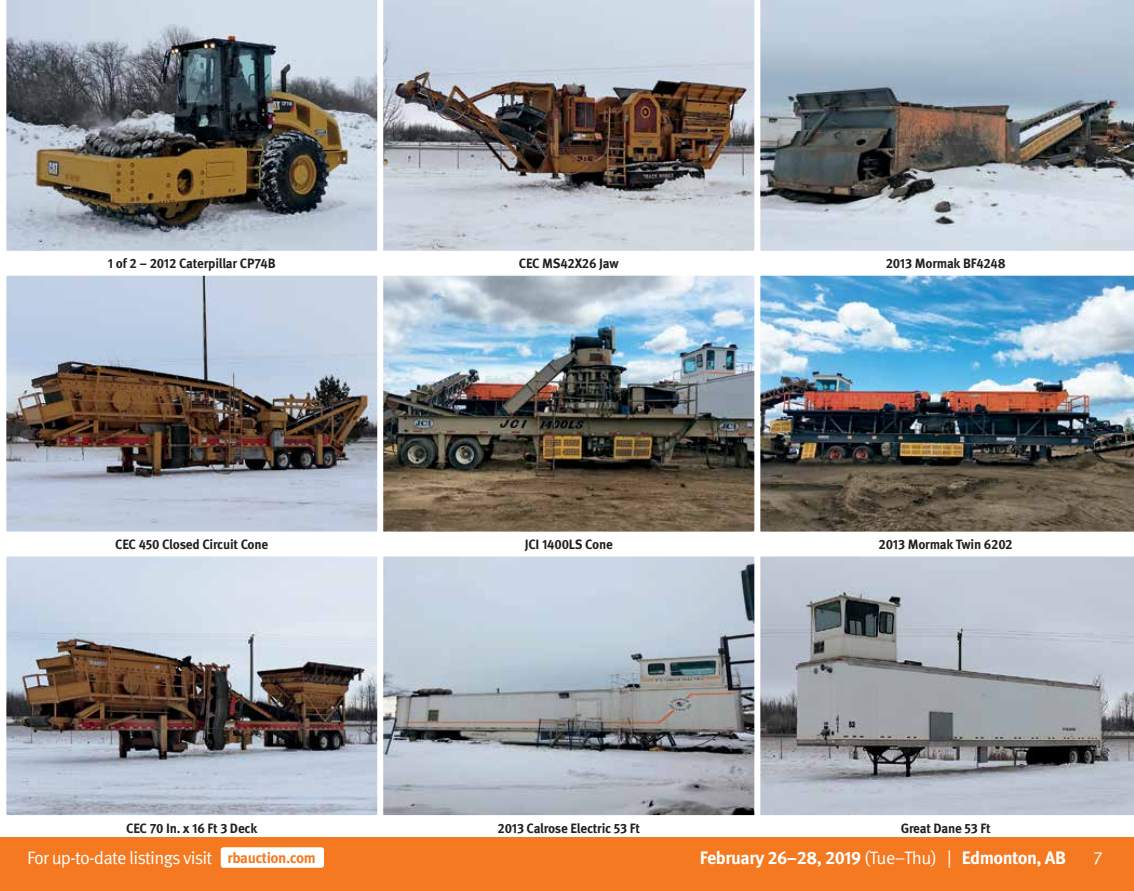
<style>
.page{position:relative;width:1134px;height:891px;background:#fff}
.page>*{position:absolute;margin:0;border:0;box-sizing:border-box;transform-origin:0 0}
.t1{font:18px "Meta Pro";letter-spacing:-.045em;color:#fff}
.t2{font:700 18px "Meta Pro";letter-spacing:-.03em;color:#fff}
.t3{font:700 13.5px "Meta Pro";letter-spacing:-.015em;color:#231f20}
.s1{font-weight:700;font-size:15px;color:#f47920}
.s2{font-weight:400}
</style>
<div class="page">
<div style="left:0;top:837px;width:1134px;height:54px;background:#f47920"></div>
<div style="left:221px;top:847px;width:103px;height:21px;background:#fff;border-radius:3px"></div>
<img style="left:7px;top:277px;width:369px;height:254px">
<div style="left:3px;top:273px;width:377px;height:262px;border:3px solid #fff"></div>
<img style="left:6px;top:0;width:372px;height:251px">
<img style="left:384px;top:277px;width:369px;height:254px">
<div style="left:380px;top:273px;width:377px;height:262px;border:3px solid #fff"></div>
<img style="left:383px;top:0;width:372px;height:251px">
<img style="left:760px;top:275px;width:374px;height:257px">
<svg style="left:760px;top:0;width:374px;height:251px;background:#9ca5ad"></svg>
<img style="left:7px;top:557px;width:369px;height:257px">
<div style="left:3px;top:553px;width:377px;height:265px;border:3px solid #fff"></div>
<img style="left:384px;top:557px;width:369px;height:257px">
<div style="left:380px;top:553px;width:377px;height:265px;border:3px solid #fff"></div>
<svg style="left:760px;top:556px;width:374px;height:259px;background:#a3a8b1"></svg>
<p class="t3" style="left:108px;top:253px;width:169px">1 of 2 – 2012 Caterpillar CP74B</p>
<p class="t3" style="left:115px;top:534px;width:155px">CEC 450 Closed Circuit Cone</p>
<p class="t3" style="left:519px;top:253px;width:101px">CEC MS42X26 Jaw</p>
<p class="t3" style="left:525px;top:534px;width:90px">JCI 1400LS Cone</p>
<p class="t3" style="left:886px;top:253px;width:121px">2013 Mormak BF4248</p>
<p class="t3" style="left:879px;top:534px;width:136px">2013 Mormak Twin 6202</p>
<p class="t3" style="left:126px;top:817px;width:133px">CEC 70 In. x 16 Ft 3 Deck</p>
<p class="t3" style="left:498px;top:817px;width:144px">2013 Calrose Electric 53 Ft</p>
<p class="t3" style="left:901px;top:817px;width:91px">Great Dane 53 Ft</p>
<h1 class="t1" style="left:27px;top:844px;width:290px">For up-to-date listings visit <span class="s1">rbauction.com</span></h1>
<h1 class="t2" style="left:700px;top:844px;width:368px">February 26–28, 2019 <span class="s2">(Tue–Thu) |</span> Edmonton, AB</h1>
<h1 class="t1" style="left:1094px;top:844px;width:11px">7</h1>
</div>
